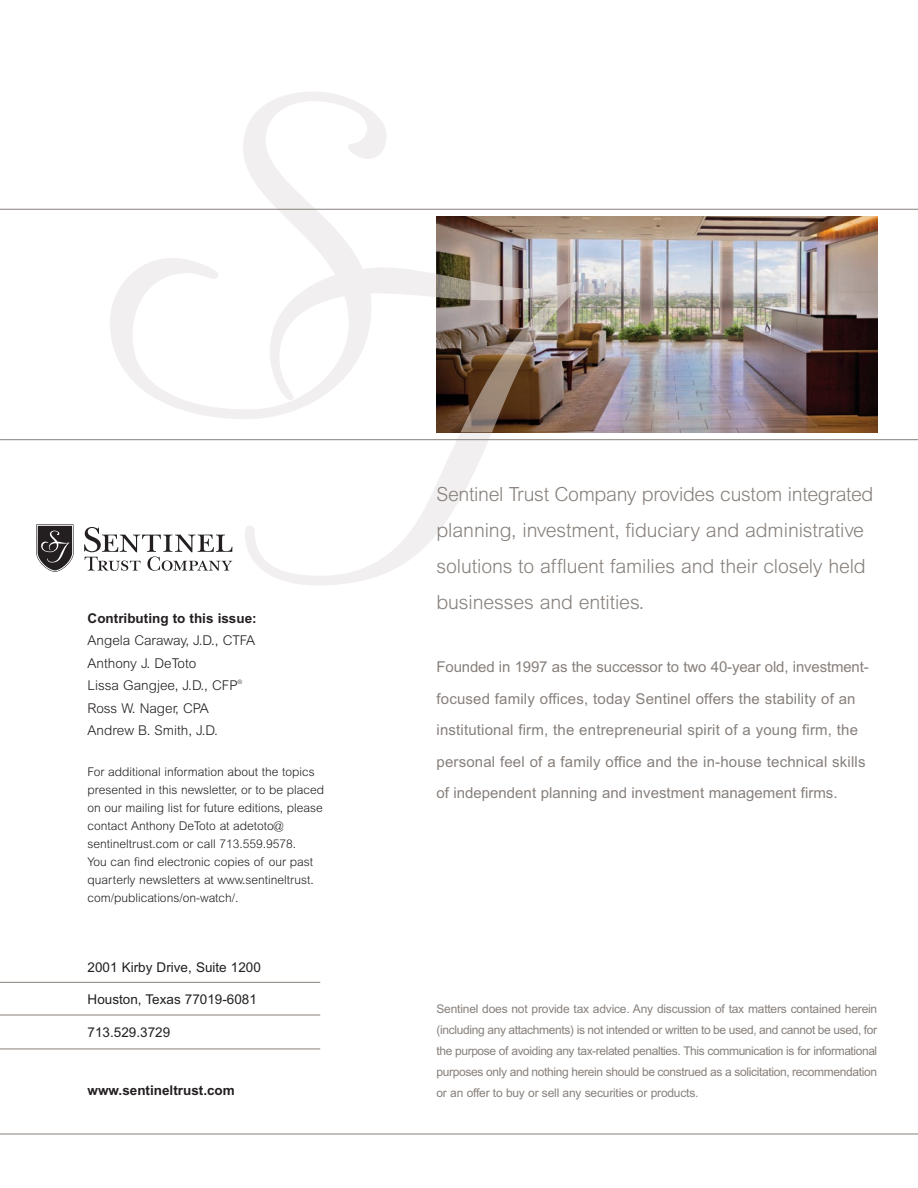
<style>
.page{position:relative;width:918px;height:1188px;background:#fff}
.page>*{position:absolute;margin:0;border:0;box-sizing:border-box;transform-origin:0 0}
.t1{font:300 19.5px/36px "Arial MT Std";letter-spacing:-.005em;color:#87807c}
.t2{font:15px/31.5px "Arial";letter-spacing:.01em;color:#87807c}
.t3{font:300 13.5px/22.5px "Arial MT Std";color:#231f20}
.t4{font:13.5px "Arial";color:#231f20}
.t5{font:700 13.5px "Arial";color:#231f20}
.t6{font:12px/21px "Arial";letter-spacing:-.015em;color:#87807c;text-align:justify}
.t7{font:300 12px/18px "Arial MT Std";color:#231f20}
.t8{font:300 6px "Arial MT Std";color:#231f20}
</style>
<div class="page">
<svg style="left:245px;top:268px;width:337px;height:317px"></svg>
<hr style="left:0;top:439px;width:918px;height:1px;background:#87807c">
<hr style="left:0;top:1134px;width:918px;height:1px;background:#87807c">
<hr style="left:0;top:982px;width:320px;height:1px;background:#87807c">
<hr style="left:0;top:1015px;width:320px;height:1px;background:#87807c">
<hr style="left:0;top:1049px;width:320px;height:1px;background:#87807c">
<img style="left:436px;top:216px;width:442px;height:216px">
<svg style="left:36px;top:524px;width:38px;height:48px;background:#605d5e"></svg>
<svg style="left:84px;top:527px;width:148px;height:44px"></svg>
<img style="left:436px;top:274px;width:146px;height:158px">
<hr style="left:0;top:209px;width:918px;height:1px;background:#87807c">
<p class="t5" style="left:88px;top:610px;width:171px">Contributing to this issue:</p>
<p class="t3" style="left:88px;top:630px;width:169px">Angela Caraway, J.D., CTFA<br>Anthony J. DeToto<br>Lissa Gangjee, J.D., CFP</p>
<p class="t8" style="left:238px;top:680px;width:6px">®</p>
<p class="t3" style="left:88px;top:698px;width:132px">Ross W. Nager, CPA<br>Andrew B. Smith, J.D.</p>
<p class="t7" style="left:88px;top:764px;width:238px">For additional information about the topics presented in this newsletter, or to be placed on our mailing list for future editions, please contact Anthony DeToto at adetoto@ sentineltrust.com or call 713.559.9578.<br>You can find electronic copies of our past quarterly newsletters at www.sentineltrust. com/publications/on-watch/.</p>
<p class="t4" style="left:88px;top:960px;width:175px">2001 Kirby Drive, Suite 1200</p>
<p class="t4" style="left:88px;top:991px;width:171px">Houston, Texas 77019-6081</p>
<p class="t4" style="left:88px;top:1024px;width:84px">713.529.3729</p>
<p class="t5" style="left:88px;top:1083px;width:149px">www.sentineltrust.com</p>
<h1 class="t1" style="left:437px;top:478px;width:439px">Sentinel Trust Company provides custom integrated planning, investment, fiduciary and administrative solutions to affluent families and their closely held businesses and entities.</h1>
<p class="t2" style="left:437px;top:651px;width:434px">Founded in 1997 as the successor to two 40-year old, investment&shy;focused family offices, today Sentinel offers the stability of an institutional firm, the entrepreneurial spirit of a young firm, the personal feel of a family office and the in-house technical skills of independent planning and investment management firms.</p>
<p class="t6" style="left:437px;top:998px;width:442px">Sentinel does not provide tax advice. Any discussion of tax matters contained herein (including any attachments) is not intended or written to be used, and cannot be used, for the purpose of avoiding any tax-related penalties. This communication is for informational purposes only and nothing herein should be construed as a solicitation, recommendation or an offer to buy or sell any securities or products.</p>
</div>
